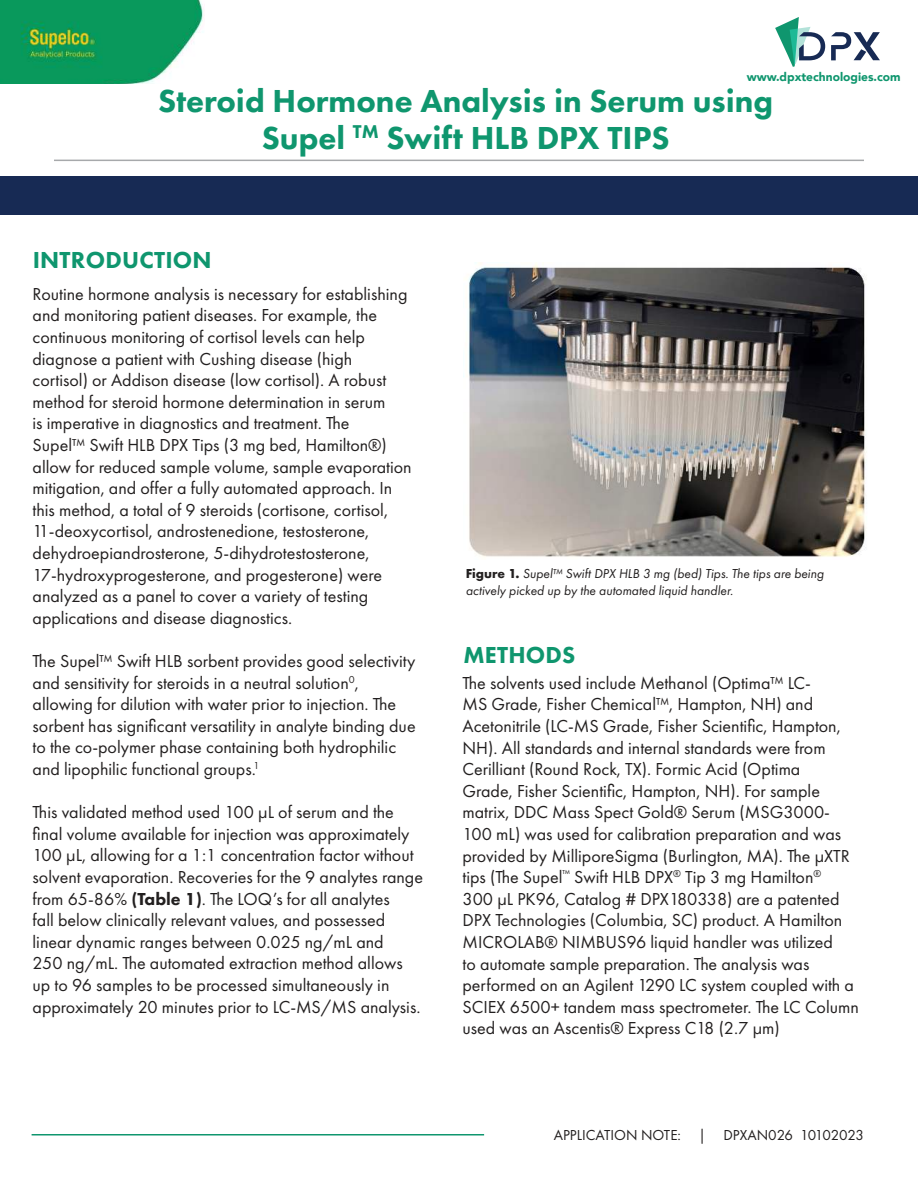
<style>
.page{position:relative;width:918px;height:1188px;background:#fff}
.page>*{position:absolute;margin:0;border:0;box-sizing:border-box;transform-origin:0 0}
.t1{font:800 33px/37.5px "Futura PT";color:#0f966e;text-align:center}
.t2{font:800 24px "Futura PT";letter-spacing:.01em;color:#0f966e}
.t3{font:18px/21.6px "Futura PT";color:#221f1f}
.t4{font:15px "Futura PT";color:#221f1f}
.t5{font:italic 13.5px/16.2px "Futura PT";color:#221f1f}
.t6{font:900 12px "Avenir";color:#0f966e}
.s1{font-weight:800}
.s2{font-weight:700;font-style:normal}
</style>
<div class="page">
<svg style="left:775px;top:17px;width:50px;height:50px"></svg>
<svg style="left:831px;top:32px;width:49px;height:28px"></svg>
<hr style="left:32px;top:1134px;width:452px;height:1px;background:#0f966e">
<hr style="left:54px;top:160px;width:810px;height:1px;background:#a7a9ab">
<div style="left:0;top:176px;width:918px;height:39px;background:#172a54"></div>
<img style="left:0;top:0;width:203px;height:84px">
<img style="left:463px;top:263px;width:403px;height:294px">
<p class="t6" style="left:747px;top:72px;width:155px">www.dpxtechnologies.com</p>
<h1 class="t1" style="left:158px;top:85px;width:617px">Steroid Hormone Analysis in Serum using<br>Supel <sup>TM</sup> Swift HLB DPX TIPS</h1>
<h2 class="t2" style="left:33px;top:250px;width:181px">INTRODUCTION</h2>
<p class="t3" style="left:33px;top:284px;width:381px">Routine hormone analysis is necessary for establishing and monitoring patient diseases. For example, the continuous monitoring of cortisol levels can help diagnose a patient with Cushing disease (high cortisol) or Addison disease (low cortisol). A robust method for steroid hormone determination in serum<br>is imperative in diagnostics and treatment. The<br>Supel™ Swift HLB DPX Tips (3 mg bed, Hamilton®) allow for reduced sample volume, sample evaporation mitigation, and offer a fully automated approach. In this method, a total of 9 steroids (cortisone, cortisol, 11-deoxycortisol, androstenedione, testosterone, dehydroepiandrosterone, 5-dihydrotestosterone, 17-hydroxyprogesterone, and progesterone) were analyzed as a panel to cover a variety of testing applications and disease diagnostics.</p>
<p class="t3" style="left:33px;top:652px;width:385px">The Supel™ Swift HLB sorbent provides good selectivity and sensitivity for steroids in a neutral solution<sup>0</sup>, allowing for dilution with water prior to injection. The sorbent has significant versatility in analyte binding due to the co-polymer phase containing both hydrophilic and lipophilic functional groups.<sup>1</sup></p>
<p class="t3" style="left:33px;top:803px;width:392px">This validated method used 100 µL of serum and the final volume available for injection was approximately 100 µL, allowing for a 1:1 concentration factor without solvent evaporation. Recoveries for the 9 analytes range from 65-86% <span class="s1">(Table 1)</span>. The LOQ’s for all analytes<br>fall below clinically relevant values, and possessed linear dynamic ranges between 0.025 ng/mL and<br>250 ng/mL. The automated extraction method allows up to 96 samples to be processed simultaneously in approximately 20 minutes prior to LC-MS/MS analysis.</p>
<p class="t5" style="left:466px;top:567px;width:360px"><span class="s2">Figure 1.</span> Supel™ Swift DPX HLB 3 mg (bed) Tips. The tips are being actively picked up by the automated liquid handler.</p>
<h2 class="t2" style="left:463px;top:645px;width:114px">METHODS</h2>
<p class="t3" style="left:463px;top:673px;width:398px">The solvents used include Methanol (Optima™ LC-<br>MS Grade, Fisher Chemical™, Hampton, NH) and Acetonitrile (LC-MS Grade, Fisher Scientific, Hampton, NH). All standards and internal standards were from Cerilliant (Round Rock, TX). Formic Acid (Optima<br>Grade, Fisher Scientific, Hampton, NH). For sample matrix, DDC Mass Spect Gold® Serum (MSG3000- 100 mL) was used for calibration preparation and was provided by MilliporeSigma (Burlington, MA). The µXTR tips (The Supel<sup>™</sup> Swift HLB DPX<sup>®</sup> Tip 3 mg Hamilton<sup>®<br></sup>300 µL PK96, Catalog # DPX180338) are a patented DPX Technologies (Columbia, SC) product. A Hamilton MICROLAB® NIMBUS96 liquid handler was utilized<br>to automate sample preparation. The analysis was performed on an Agilent 1290 LC system coupled with a SCIEX 6500+ tandem mass spectrometer. The LC Column used was an Ascentis® Express C18 (2.7 µm)</p>
<p class="t4" style="left:554px;top:1129px;width:312px">APPLICATION NOTE: | DPXAN026 10102023</p>
</div>
